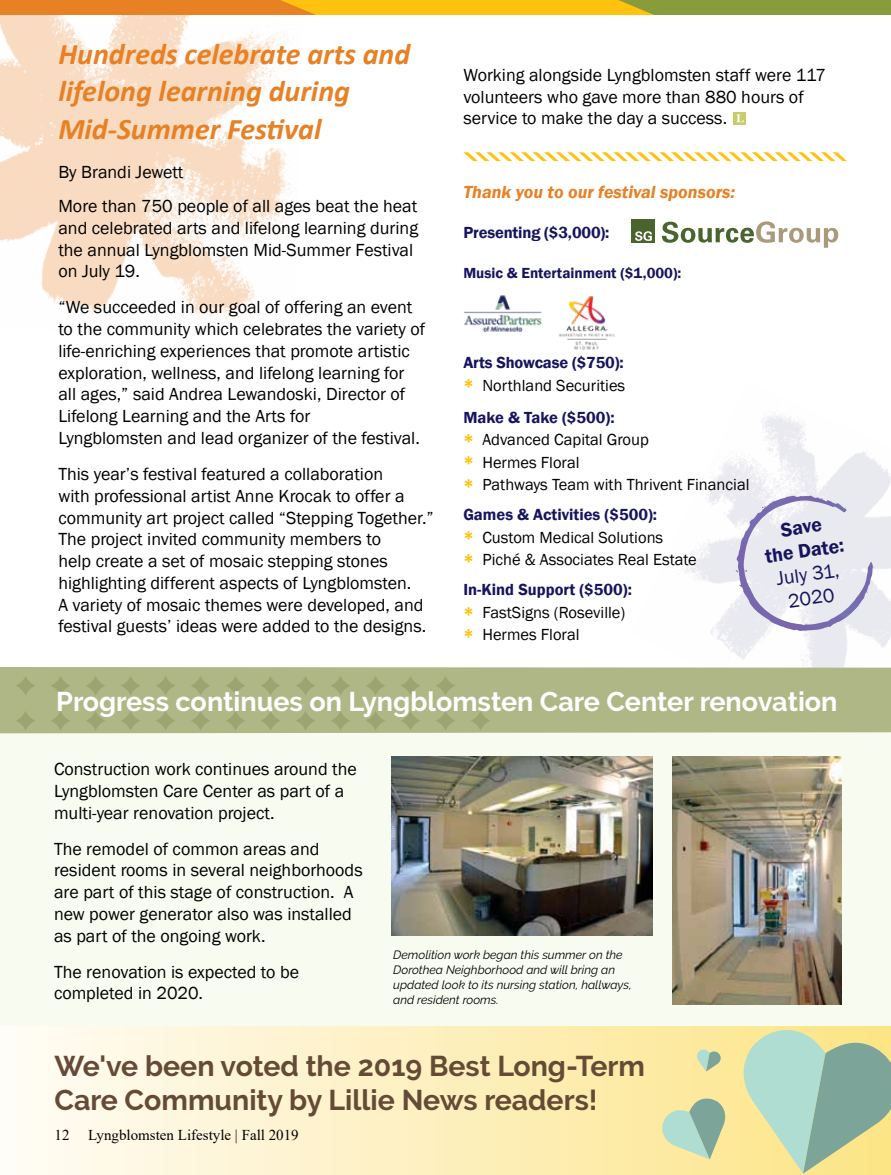
<style>
.page{position:relative;width:891px;height:1175px;background:#fff}
.page>*{position:absolute;margin:0;border:0;box-sizing:border-box;transform-origin:0 0}
.t1{font:italic 700 30px/37.5px "Calibri";color:#e88024}
.t2{font:700 28.5px/34.5px "Raleway";color:#654a36}
.t3{font:700 27px "Raleway";color:#fff}
.t4{font:600 19.8px/23.9px "Franklin Gothic";color:#16145f;text-align:center}
.t5{font:19.8px/23.9px "Franklin Gothic";color:#16145f;text-align:center}
.t6{font:18px/21.8px "Franklin Gothic";color:#000}
.t7{font:italic 600 18px "Franklin Gothic";color:#e88024}
.t8{font:16.5px/22.5px "Franklin Gothic";color:#000}
.t9{font:600 16.5px/22.5px "Franklin Gothic";letter-spacing:-.01em;color:#16145f}
.t10{font:15px "Times New Roman";color:#000}
.t11{font:600 15px "Franklin Gothic";color:#16145f}
.t12{font:italic 12px/15px "Raleway";color:#000}
.s1{font-family:"Calibri";font-weight:700;font-size:21px;color:#ffc20e}
.s2{font-weight:400;color:#000}
.s3{font-weight:600;color:#16145f}
</style>
<div class="page">
<div style="left:0;top:671px;width:891px;height:355px;background:#f8fbf0"></div>
<svg style="left:16px;top:1026px;width:875px;height:148px;background:#fdf1c7"></svg>
<img style="left:680px;top:415px;width:211px;height:252px">
<div style="left:0;top:667px;width:891px;height:66px;background:#b0b787"></div>
<svg style="left:16px;top:710px;width:20px;height:20px"></svg>
<svg style="left:51px;top:675px;width:20px;height:20px"></svg>
<svg style="left:156px;top:675px;width:20px;height:20px"></svg>
<svg style="left:121px;top:710px;width:20px;height:20px"></svg>
<svg style="left:51px;top:710px;width:20px;height:20px"></svg>
<svg style="left:86px;top:675px;width:20px;height:20px"></svg>
<svg style="left:0;top:710px;width:1px;height:20px"></svg>
<svg style="left:121px;top:675px;width:20px;height:20px"></svg>
<svg style="left:86px;top:710px;width:20px;height:20px"></svg>
<svg style="left:0;top:675px;width:1px;height:20px"></svg>
<svg style="left:16px;top:675px;width:20px;height:20px"></svg>
<svg style="left:331px;top:710px;width:20px;height:20px"></svg>
<svg style="left:366px;top:675px;width:20px;height:20px"></svg>
<svg style="left:331px;top:675px;width:20px;height:20px"></svg>
<svg style="left:296px;top:710px;width:20px;height:20px"></svg>
<svg style="left:401px;top:710px;width:20px;height:20px"></svg>
<svg style="left:435px;top:675px;width:21px;height:20px"></svg>
<svg style="left:401px;top:675px;width:20px;height:20px"></svg>
<svg style="left:366px;top:710px;width:20px;height:20px"></svg>
<svg style="left:191px;top:710px;width:20px;height:20px"></svg>
<svg style="left:226px;top:675px;width:20px;height:20px"></svg>
<svg style="left:191px;top:675px;width:20px;height:20px"></svg>
<svg style="left:156px;top:710px;width:20px;height:20px"></svg>
<svg style="left:261px;top:710px;width:20px;height:20px"></svg>
<svg style="left:296px;top:675px;width:20px;height:20px"></svg>
<svg style="left:261px;top:675px;width:20px;height:20px"></svg>
<svg style="left:226px;top:710px;width:20px;height:20px"></svg>
<svg style="left:435px;top:710px;width:21px;height:20px"></svg>
<svg style="left:470px;top:710px;width:21px;height:20px"></svg>
<img style="left:0;top:15px;width:298px;height:315px">
<div style="left:733px;top:112px;width:13px;height:13px;background:#c8cd68"></div>
<svg style="left:736px;top:114px;width:8px;height:8px"></svg>
<img style="left:464px;top:295px;width:78px;height:37px">
<svg style="left:0;top:0;width:891px;height:15px;background:#d5a022"></svg>
<img style="left:737px;top:495px;width:74px;height:83px">
<svg style="left:463px;top:152px;width:384px;height:9px"></svg>
<img style="left:559px;top:296px;width:56px;height:54px">
<div style="left:631px;top:219px;width:23px;height:24px;background:#4a642e"></div>
<svg style="left:662px;top:221px;width:176px;height:27px"></svg>
<svg style="left:635px;top:231px;width:17px;height:10px"></svg>
<img style="left:392px;top:757px;width:260px;height:178px">
<img style="left:673px;top:757px;width:168px;height:247px">
<svg style="left:740px;top:1026px;width:151px;height:147px;background:#bbcea6"></svg>
<svg style="left:662px;top:1096px;width:64px;height:63px;background:#bccfac"></svg>
<svg style="left:696px;top:1048px;width:25px;height:23px"></svg>
<h1 class="t1" style="left:58px;top:34px;width:353px">Hundreds celebrate arts and lifelong learning during<br>Mid-Summer Festival</h1>
<p class="t6" style="left:58px;top:156px;width:360px;line-height:33.8px">By Brandi Jewett<br>More than 750 people of all ages beat the heat</p>
<p class="t6" style="left:58px;top:217px;width:361px">and celebrated arts and lifelong learning during the annual Lyngblomsten Mid-Summer Festival on July 19.</p>
<p class="t6" style="left:58px;top:297px;width:368px">“We succeeded in our goal of offering an event to the community which celebrates the variety of life-enriching experiences that promote artistic exploration, wellness, and lifelong learning for all ages,” said Andrea Lewandoski, Director of Lifelong Learning and the Arts for<br>Lyngblomsten and lead organizer of the festival.</p>
<p class="t6" style="left:58px;top:463px;width:377px">This year’s festival featured a collaboration<br>with professional artist Anne Krocak to offer a community art project called “Stepping Together.” The project invited community members to<br>help create a set of mosaic stepping stones highlighting different aspects of Lyngblomsten.<br>A variety of mosaic themes were developed, and festival guests’ ideas were added to the designs.</p>
<p class="t6" style="left:463px;top:64px;width:364px">Working alongside Lyngblomsten staff were 117 volunteers who gave more than 880 hours of service to make the day a success.</p>
<p class="t7" style="left:463px;top:180px;width:273px">Thank you to our festival sponsors:</p>
<p class="t9" style="left:463px;top:221px;width:148px">Presenting ($3,000):</p>
<p class="t11" style="left:463px;top:264px;width:219px">Music &amp; Entertainment ($1,000):</p>
<p class="t9" style="left:463px;top:351px;width:163px">Arts Showcase ($750): <span class="s1">*</span> <span class="s2">Northland Securities</span></p>
<p class="t8" style="left:463px;top:406px;width:288px"><span class="s3">Make &amp; Take ($500):<br></span><span class="s1">*</span> Advanced Capital Group<br><span class="s1">*</span> Hermes Floral<br><span class="s1">*</span> Pathways Team with Thrivent Financial</p>
<p class="t8" style="left:463px;top:504px;width:235px"><span class="s3">Games &amp; Activities ($500):<br></span><span class="s1">*</span> Custom Medical Solutions<br><span class="s1">*</span> Piché &amp; Associates Real Estate</p>
<p class="t8" style="left:463px;top:579px;width:170px"><span class="s3">In-Kind Support ($500): </span><span class="s1">*</span> FastSigns (Roseville) <span class="s1">*</span> Hermes Floral</p>
<p class="t4" style="left:760px;top:521px;width:81px;rotate:-8deg">Save<br>the Date:</p>
<p class="t5" style="left:775px;top:567px;width:65px;rotate:-8deg">July 31,<br>2020</p>
<h3 class="t3" style="left:56px;top:686px;width:783px">Progress continues on Lyngblomsten Care Center renovation</h3>
<p class="t6" style="left:54px;top:758px;width:304px">Construction work continues around the<br>Lyngblomsten Care Center as part of a multi-year renovation project.</p>
<p class="t6" style="left:54px;top:838px;width:310px">The remodel of common areas and resident rooms in several neighborhoods are part of this stage of construction. A new power generator also was installed as part of the ongoing work.</p>
<p class="t6" style="left:54px;top:961px;width:247px">The renovation is expected to be completed in 2020.</p>
<p class="t12" style="left:393px;top:947px;width:240px">Demolition work began this summer on the Dorothea Neighborhood and will bring an updated look to its nursing station, hallways, and resident rooms.</p>
<h2 class="t2" style="left:55px;top:1048px;width:592px">We've been voted the 2019 Best Long-Term<br>Care Community by Lillie News readers!</h2>
<p class="t10" style="left:55px;top:1124px;width:16px">12</p>
<p class="t10" style="left:88px;top:1124px;width:212px">Lyngblomsten Lifestyle | Fall 2019</p>
</div>
